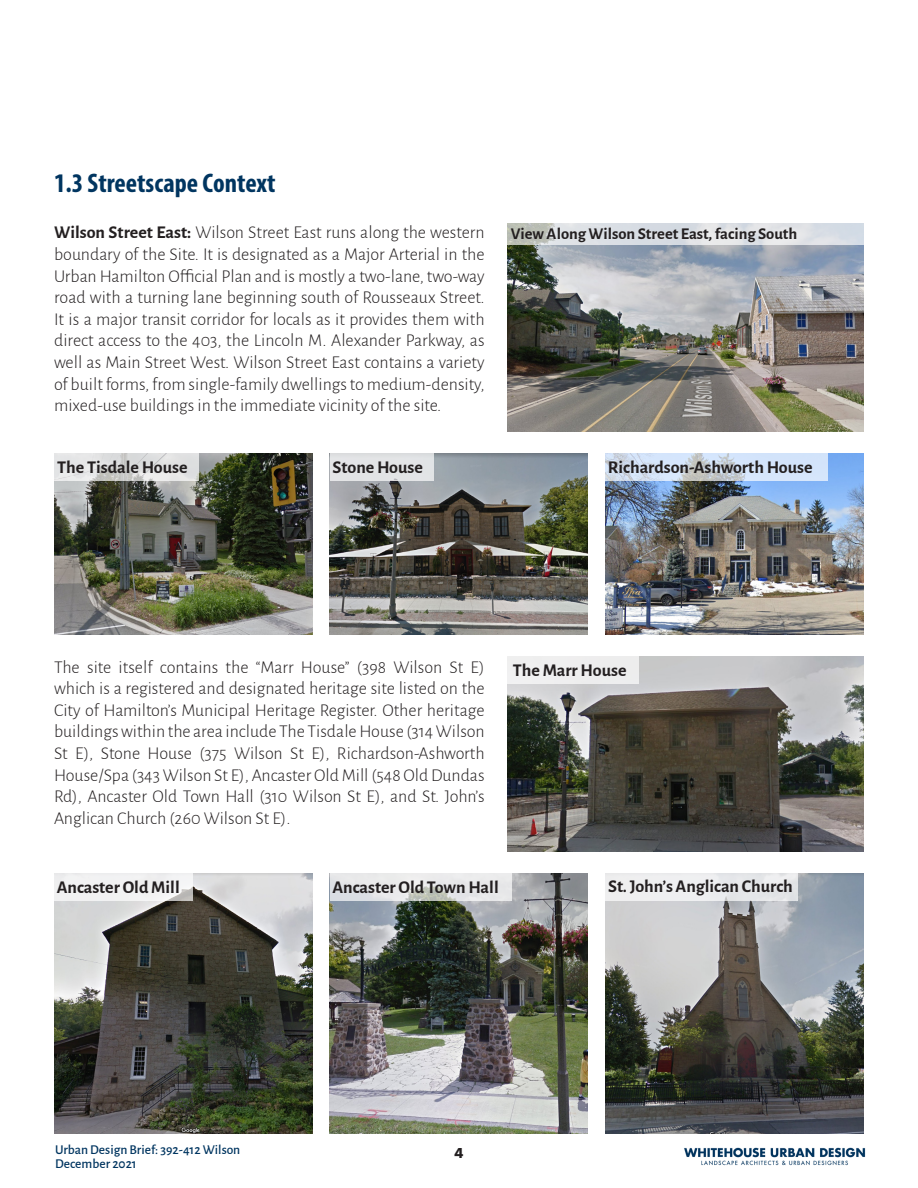
<style>
.page{position:relative;width:918px;height:1188px;background:#fff}
.page>*{position:absolute;margin:0;border:0;box-sizing:border-box;transform-origin:0 0}
.Paragraph_Style_1{font:700 condensed 27px "Myriad Pro";color:#003560}
.Paragraph_Style_1-2{font:300 18px/21.6px "Alegreya Sans";color:#231f20;text-align:justify}
.Paragraph_Style_1-3{font:700 18px "Alegreya Sans";color:#231f20}
.Paragraph_Style_1-4{font:700 16.5px "Alegreya Sans";color:#231f20}
.t1{font:700 15px "Futura PT";color:#231f20}
.t2{font:500 13.5px "Alegreya Sans";color:#003560}
.s1{font-weight:700}
</style>
<div class="page">
<img style="left:684px;top:1147px;width:182px;height:19px">
<img style="left:54px;top:454px;width:258px;height:181px">
<img style="left:508px;top:657px;width:356px;height:195px">
<img style="left:508px;top:245px;width:356px;height:187px">
<img style="left:605px;top:454px;width:259px;height:181px">
<img style="left:54px;top:874px;width:258px;height:260px">
<img style="left:605px;top:874px;width:259px;height:260px">
<img style="left:330px;top:454px;width:258px;height:181px">
<img style="left:330px;top:874px;width:258px;height:260px">
<div style="left:508px;top:657px;width:131px;height:27px;background:#efeeef"></div>
<svg style="left:508px;top:224px;width:356px;height:21px;background:#d9dce0"></svg>
<svg style="left:330px;top:874px;width:182px;height:27px;background:#e2e3e4"></svg>
<div style="left:605px;top:874px;width:193px;height:27px;background:#eeefef"></div>
<div style="left:54px;top:874px;width:138px;height:27px;background:#f1f2f2"></div>
<div style="left:330px;top:454px;width:103px;height:27px;background:#e2e4e6"></div>
<svg style="left:605px;top:454px;width:223px;height:27px;background:#d0dcee"></svg>
<svg style="left:54px;top:454px;width:144px;height:27px;background:#dddede"></svg>
<p class="Paragraph_Style_1" style="left:54px;top:166px;width:223px">1.3 Streetscape Context</p>
<p class="Paragraph_Style_1-2" style="left:54px;top:221px;width:432px"><span class="s1">Wilson Street East:</span> Wilson Street East runs along the western boundary of the Site. It is designated as a Major Arterial in the Urban Hamilton Official Plan and is mostly a two-lane, two-way road with a turning lane beginning south of Rousseaux Street.<br>It is a major transit corridor for locals as it provides them with direct access to the 403, the Lincoln M. Alexander Parkway, as well as Main Street West. Wilson Street East contains a variety of built forms, from single-family dwellings to medium-density, mixed-use buildings in the immediate vicinity of the site.</p>
<p class="Paragraph_Style_1-4" style="left:511px;top:221px;width:288px">View Along Wilson Street East, facing South</p>
<p class="Paragraph_Style_1-3" style="left:57px;top:453px;width:132px">The Tisdale House</p>
<p class="Paragraph_Style_1-3" style="left:333px;top:453px;width:92px">Stone House</p>
<p class="Paragraph_Style_1-3" style="left:608px;top:453px;width:206px">Richardson-Ashworth House</p>
<p class="Paragraph_Style_1-2" style="left:54px;top:655px;width:432px">The site itself contains the “Marr House” (398 Wilson St E) which is a registered and designated heritage site listed on the City of Hamilton’s Municipal Heritage Register. Other heritage buildings within the area include The Tisdale House (314 Wilson St E), Stone House (375 Wilson St E), Richardson-Ashworth House/Spa (343 Wilson St E), Ancaster Old Mill (548 Old Dundas Rd), Ancaster Old Town Hall (310 Wilson St E), and St. John’s Anglican Church (260 Wilson St E).</p>
<p class="Paragraph_Style_1-3" style="left:513px;top:656px;width:115px">The Marr House</p>
<p class="Paragraph_Style_1-3" style="left:57px;top:873px;width:124px">Ancaster Old Mill</p>
<p class="Paragraph_Style_1-3" style="left:333px;top:873px;width:168px">Ancaster Old Town Hall</p>
<p class="Paragraph_Style_1-3" style="left:608px;top:873px;width:186px">St. John’s Anglican Church</p>
<p class="t2" style="left:55px;top:1140px;width:187px">Urban Design Brief: 392-412 Wilson</p>
<p class="t1" style="left:454px;top:1143px;width:10px">4</p>
<p class="t2" style="left:55px;top:1155px;width:83px">December 2021</p>
</div>
